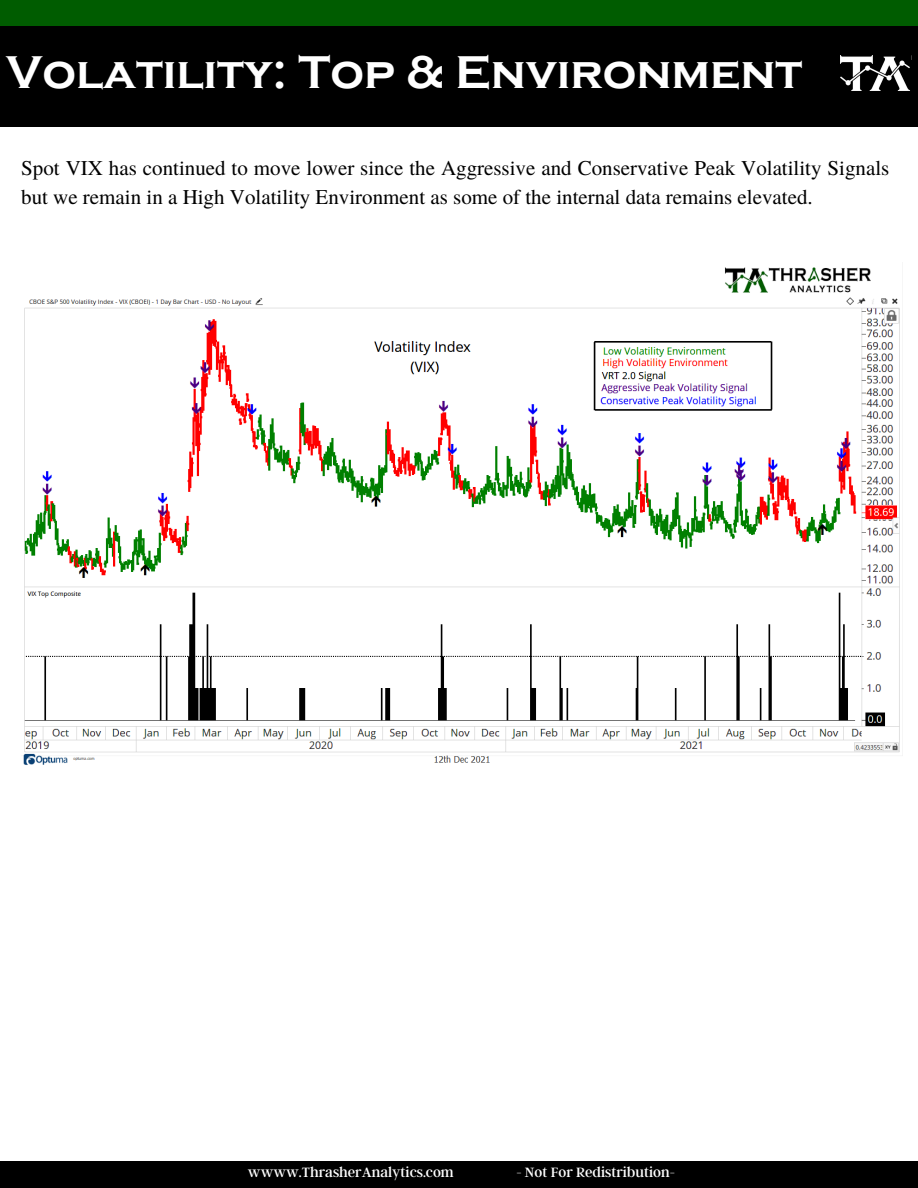
<style>
.page{position:relative;width:918px;height:1188px;background:#fff}
.page>*{position:absolute;margin:0;border:0;box-sizing:border-box;transform-origin:0 0}
.t1{font:700 47.25px "Copperplate Gothic";color:#fff}
.t2{font:21px/29.2px "Te X Gyre Termes";color:#000}
.t3{font:15px "Argent CF";color:#fff}
</style>
<div class="page">
<div style="left:0;top:0;width:918px;height:27px;background:#005c00"></div>
<div style="left:0;top:1162px;width:918px;height:26px;background:#000"></div>
<div style="left:0;top:26px;width:918px;height:101px;background:#000"></div>
<img style="left:840px;top:56px;width:70px;height:35px">
<img style="left:23px;top:267px;width:877px;height:498px">
<h1 class="t1" style="left:6px;top:46px;width:798px">Volatility: Top &amp; Environment</h1>
<p class="t2" style="left:21px;top:152px;width:870px">Spot VIX has continued to move lower since the Aggressive and Conservative Peak Volatility Signals but we remain in a High Volatility Environment as some of the internal data remains elevated.</p>
<p class="t3" style="left:248px;top:1162px;width:207px">wwww.ThrasherAnalytics.com</p>
<p class="t3" style="left:516px;top:1162px;width:160px">- Not For Redistribution-</p>
</div>
